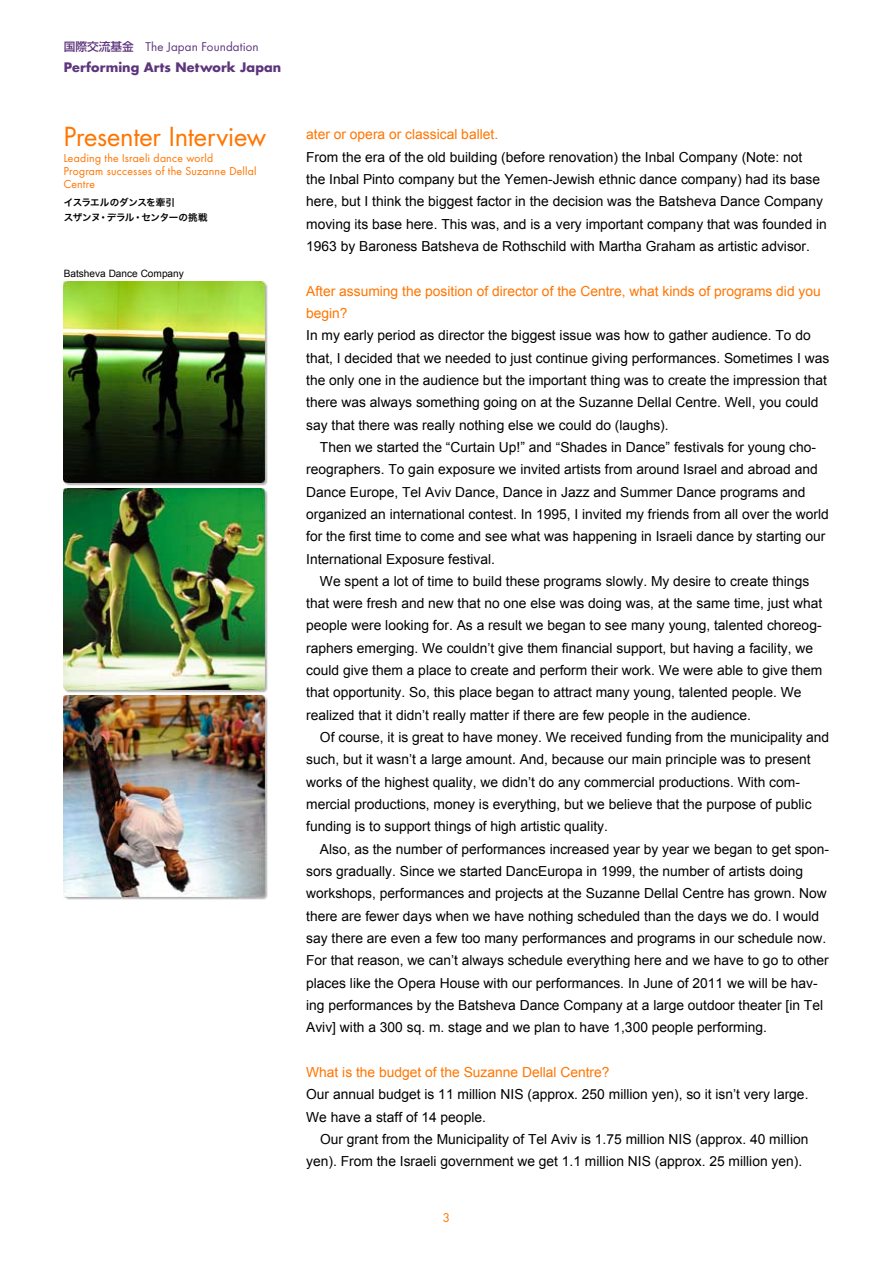
<style>
.page{position:relative;width:893px;height:1263px;background:#fff}
.page>*{position:absolute;margin:0;border:0;box-sizing:border-box;transform-origin:0 0}
.t1{font:25.5px "Futura";letter-spacing:-.01em;color:#ff7500}
.t2{font:13.8px/22.4px "Arial";color:#000}
.t3{font:13.8px/22.4px "Arial";color:#ff7500}
.t4{font:700 12.75px "Futura";letter-spacing:.01em;color:#5d357d}
.t5{font:11.7px "Futura";letter-spacing:.01em;color:#5d357d}
.t6{font:11.7px "Futura";color:#ff7500}
.t7{font:10.65px/12.8px "Futura";letter-spacing:.02em;color:#ff7500}
.t8{font:10.05px "Arial";color:#000}
.t9{font:9.6px/14.9px "Hira Kaku Pro W6";letter-spacing:-.03em;color:#000}
.s1{font-family:"Shin Go Pro";font-weight:500}
</style>
<div class="page">
<img style="left:64px;top:281px;width:204px;height:204px">
<img style="left:64px;top:488px;width:204px;height:205px">
<img style="left:64px;top:696px;width:204px;height:204px">
<p class="t5" style="left:64px;top:38px;width:196px"><span class="s1">国際交流基金　</span>The Japan Foundation</p>
<p class="t4" style="left:64px;top:58px;width:219px">Performing Arts Network Japan</p>
<h1 class="t1" style="left:64px;top:119px;width:204px">Presenter Interview</h1>
<p class="t7" style="left:64px;top:152px;width:194px">Leading the Israeli dance world<br>Program successes of the Suzanne Dellal<br>Centre</p>
<p class="t9" style="left:98px;top:195px;width:111px;text-indent:-35px">イスラエルのダンスを牽引<br>・デラル・センターの挑戦</p>
<p class="t9" style="left:64px;top:210px;width:38px">スザンヌ</p>
<p class="t8" style="left:64px;top:266px;width:122px">Batsheva Dance Company</p>
<p class="t3" style="left:306px;top:124px;width:193px">ater or opera or classical ballet.</p>
<p class="t2" style="left:306px;top:146px;width:522px">From the era of the old building (before renovation) the Inbal Company (Note: not<br>the Inbal Pinto company but the Yemen-Jewish ethnic dance company) had its base here, but I think the biggest factor in the decision was the Batsheva Dance Company moving its base here. This was, and is a very important company that was founded in 1963 by Baroness Batsheva de Rothschild with Martha Graham as artistic advisor.</p>
<p class="t3" style="left:306px;top:280px;width:516px">After assuming the position of director of the Centre, what kinds of programs did you begin?</p>
<p class="t2" style="left:306px;top:324px;width:525px">In my early period as director the biggest issue was how to gather audience. To do that I, decided that we needed to just continue giving performances. Sometimes I was the only one in the audience but the important thing was to create the impression that there was always something going on at the Suzanne Dellal Centre. Well, you could say that there was really nothing else we could do (laughs .(</p>
<p class="t2" style="left:306px;top:458px;width:513px">reographers. To gain exposure we invited artists from around Israel and abroad and</p>
<p class="t2" style="left:320px;top:436px;width:498px">Then we started the “Curtain Up!” and “Shades in Dance” festivals for young cho-</p>
<p class="t2" style="left:306px;top:481px;width:524px">Dance Europe, Tel Aviv Dance, Dance in Jazz and Summer Dance programs and organized an international contest In. 1995, I invited my friends from all over the world for the first time to come and see what was happening in Israeli dance by starting our International Exposure festival.</p>
<p class="t2" style="left:306px;top:570px;width:518px;text-align:center">We spent a lot of time to build these programs slowly. My desire to create things<br>that were fresh and new that no one else was doing was, at the same time, just what</p>
<p class="t2" style="left:306px;top:637px;width:508px">raphers emerging. We couldn t’ give them financial support, but having a facility, we</p>
<p class="t2" style="left:306px;top:615px;width:517px">people were looking for. As a result we began to see many young, talented choreog-</p>
<p class="t2" style="left:306px;top:659px;width:518px">could give them a place to create and perform their work. We were able to give them that opportunity. So, this place began to attract many young, talented people. We realized that it didn t’ really matter if there are few people in the audience.</p>
<p class="t2" style="left:306px;top:726px;width:525px;text-indent:14px">Of course isit, great to have money. We received funding from the municipality and such, but it wasn at’ large amount. And, because our main principle was to present</p>
<p class="t2" style="left:306px;top:793px;width:507px">mercial productions, money is everything, but we believe that the purpose of public</p>
<p class="t2" style="left:306px;top:771px;width:495px">works of the highest quality, we didn t’ do any commercial productions. With com-</p>
<p class="t2" style="left:306px;top:815px;width:303px">funding is to support things of high artistic quality.</p>
<p class="t2" style="left:306px;top:860px;width:498px">sors gradually. Since we started DancEuropa in 1999, the number of artists doing</p>
<p class="t2" style="left:320px;top:838px;width:511px">Also, as the number of performances increased year by year we began to get spon-</p>
<p class="t2" style="left:306px;top:882px;width:524px">workshops, performances and projects at the Suzanne Dellal Centre has grown. Now there are fewer days when we have nothing scheduled than the days we do I. would say there are even a few too many performances and programs in our schedule now.<br>For that reason, we can t’ always schedule everything here and we have to go to other</p>
<p class="t2" style="left:306px;top:994px;width:518px">ing performances by the Batsheva Dance Company at a large outdoor theater [in Tel</p>
<p class="t2" style="left:306px;top:972px;width:513px">places like the Opera House with our performances In. June of 2011 we will be hav-</p>
<p class="t2" style="left:306px;top:1016px;width:462px">Aviv] with a 300 sq m. . stage and we plan to have 1,300 people performing.</p>
<p class="t3" style="left:306px;top:1061px;width:305px">What is the budget of the Suzanne Dellal Centre?</p>
<p class="t2" style="left:306px;top:1083px;width:504px">Our annual budget is 11 million NIS (approx. 250 million yen ,) so it isn t’ very large.<br>We have a staff of 14 people.</p>
<p class="t2" style="left:306px;top:1128px;width:504px;text-indent:14px">Our grant from the Municipality of Tel Aviv is 1.75 million NIS (approx. 40 million yen .) From the Israeli government we get 1.1 million NIS (approx. 25 million yen .(</p>
<p class="t6" style="left:443px;top:1210px;width:9px">3</p>
</div>
